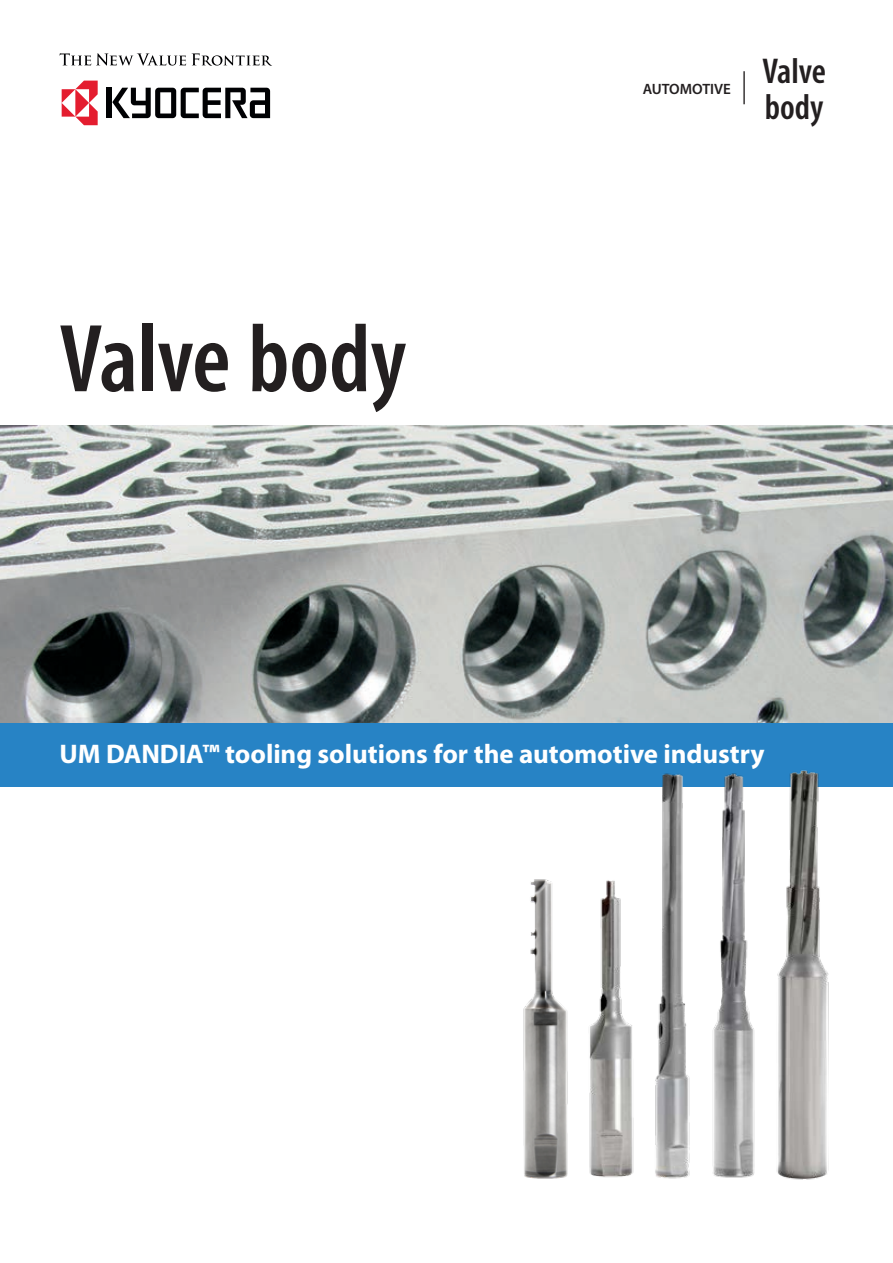
<style>
.page{position:relative;width:893px;height:1263px;background:#fff}
.page>*{position:absolute;margin:0;border:0;box-sizing:border-box;transform-origin:0 0}
.t1{font:600 condensed 97.5px "Myriad Pro";letter-spacing:-.005em;color:#231f20}
.t2{font:600 condensed 36px/36px "Myriad Pro";color:#231f20}
.t3{font:700 27px "Myriad Pro";letter-spacing:-.005em;color:#fff}
.t4{font:600 15px "Myriad Pro";color:#231f20}
.s1{font-weight:300;font-size:33px}
</style>
<div class="page">
<svg style="left:60px;top:53px;width:126px;height:13px"></svg>
<svg style="left:192px;top:53px;width:80px;height:13px"></svg>
<div style="left:107px;top:88px;width:5px;height:30px;background:#000103"></div>
<svg style="left:112px;top:88px;width:158px;height:30px"></svg>
<svg style="left:62px;top:81px;width:36px;height:44px"></svg>
<img style="left:0;top:425px;width:893px;height:298px">
<div style="left:0;top:723px;width:893px;height:64px;background:#2783c5"></div>
<img style="left:776px;top:770px;width:53px;height:410px">
<img style="left:655px;top:773px;width:35px;height:406px">
<img style="left:712px;top:773px;width:43px;height:405px">
<img style="left:523px;top:879px;width:45px;height:300px">
<img style="left:589px;top:880px;width:45px;height:298px">
<h1 class="t1" style="left:60px;top:299px;width:348px">Valve body</h1>
<p class="t4" style="left:643px;top:80px;width:107px">AUTOMOTIVE <span class="s1">|</span></p>
<h2 class="t2" style="left:762px;top:52px;width:65px">Valve body</h2>
<p class="t3" style="left:60px;top:736px;width:707px">UM DANDIA™ tooling solutions for the automotive industry</p>
</div>
